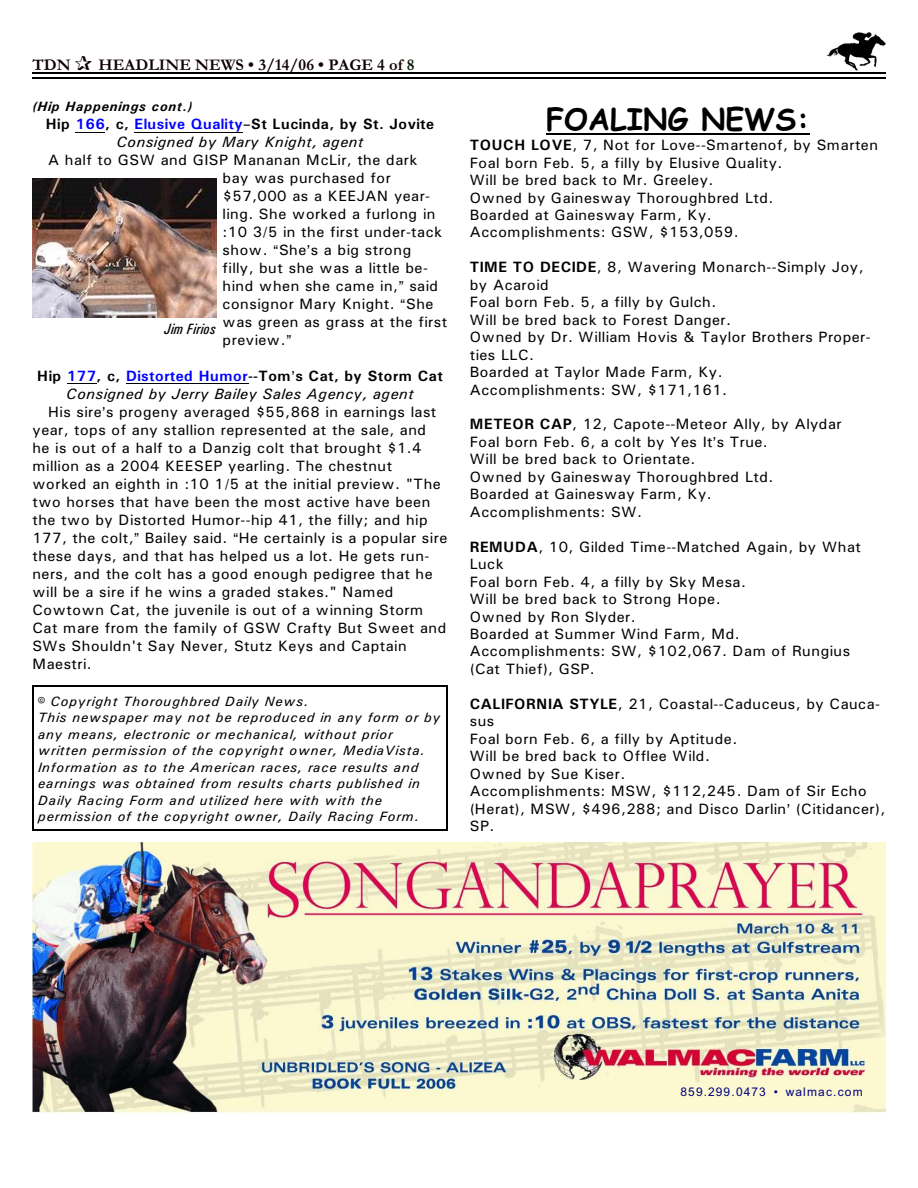
<style>
.page{position:relative;width:918px;height:1188px;background:#fff}
.page>*{position:absolute;margin:0;border:0;box-sizing:border-box;transform-origin:0 0}
.t1{font:700 30px "Comic Sans MS";color:#000}
.t2{font:700 16.5px "Garamond";letter-spacing:.005em;color:#0f0000}
.t3{font:15px/17.4px "Univers";letter-spacing:.03em;color:#000}
.t4{font:italic 15px/18.1px "Univers";letter-spacing:.03em;color:#000;text-align:center}
.t5{font:700 15px/18px "Univers";letter-spacing:.03em;color:#000;text-align:center}
.t6{font:italic 15px "Univers Condensed";letter-spacing:.01em;color:#000}
.t7{font:italic 13.5px/16.5px "Univers";letter-spacing:.065em;color:#000}
.t8{font:italic 700 13.5px "Univers";letter-spacing:.065em;color:#000}
.t9{font:12px "Arial";letter-spacing:.09em;color:#000080}
.s1{color:#001400}
.s2{color:#00f}
.s3{font-weight:400;font-style:italic}
.s4{font-weight:700;font-style:normal}
.s5{font-weight:700;font-style:normal;color:#00f}
.s6{font-weight:700}
</style>
<div class="page">
<img style="left:826px;top:32px;width:60px;height:38px">
<hr style="left:32px;top:72px;width:853px;height:1px;background:#000">
<hr style="left:32px;top:77px;width:853px;height:2px;background:#000">
<img style="left:32px;top:842px;width:854px;height:270px">
<hr style="left:32px;top:685px;width:2px;height:145px;background:#000">
<hr style="left:447px;top:685px;width:1px;height:145px;background:#000">
<hr style="left:32px;top:685px;width:416px;height:2px;background:#000">
<hr style="left:32px;top:829px;width:416px;height:1px;background:#000">
<svg style="left:76px;top:132px;width:29px;height:1px"></svg>
<hr style="left:135px;top:132px;width:108px;height:1px;background:#000">
<hr style="left:67px;top:383px;width:30px;height:1px;background:#000">
<hr style="left:126px;top:383px;width:122px;height:1px;background:#000">
<hr style="left:546px;top:133px;width:263px;height:2px;background:#000">
<img style="left:32px;top:178px;width:184px;height:140px">
<p class="t2" style="left:32px;top:59px;width:40px">TDN</p>
<p class="t2" style="left:98px;top:59px;width:318px">HEADLINE NEWS • 3/14/06 • PAGE 4 of <span class="s1">8</span></p>
<p class="t8" style="left:32px;top:102px;width:162px">(Hip Happenings cont.)</p>
<p class="t5" style="left:46px;top:116px;width:390px">Hip <span class="s2">166</span>, c, <span class="s2">Elusive Quality</span> St Lucinda, by St. Jovite<br><span class="s3">Consigned by Mary Knight, agent</span></p>
<p class="t3" style="left:223px;top:152px;width:226px;line-height:18px;text-indent:-175px">A half to GSW and GISP Mananan McLir, the dark<br>bay was purchased for $57,000 as a KEEJAN year&shy;ling. She worked a furlong in :10 3/5 in the first under-tack show. She s a big strong<br>filly, but she was a little be&shy;hind when she came in, said consignor Mary Knight. She was green as grass at the first preview.</p>
<p class="t4" style="left:37px;top:368px;width:407px"><span class="s4">Hip</span> <span class="s5">177</span><span class="s4">, c,</span> <span class="s5">Distorted Humor</span><span class="s4">--Tom s Cat, by Storm Cat<br></span>Consigned by Jerry Bailey Sales Agency, agent</p>
<p class="t3" style="left:32px;top:404px;width:417px;line-height:18px;text-indent:16px">His sire s progeny averaged $55,868 in earnings last year, tops of any stallion represented at the sale, and<br>he is out of a half to a Danzig colt that brought $1.4 million as a 2004 KEESEP yearling. The chestnut worked an eighth in :10 1/5 at the initial preview. "The two horses that have been the most active have been the two by Distorted Humor--hip 41, the filly; and hip 177, the colt, Bailey said. He certainly is a popular sire these days, and that has helped us a lot. He gets run&shy;ners, and the colt has a good enough pedigree that he will be a sire if he wins a graded stakes." Named Cowtown Cat, the juvenile is out of a winning Storm Cat mare from the family of GSW Crafty But Sweet and SWs Shouldn't Say Never, Stutz Keys and Captain Maestri.</p>
<p class="t6" style="left:164px;top:324px;width:53px">Jim Firios</p>
<p class="t7" style="left:38px;top:694px;width:404px;text-indent:12px">Copyright Thoroughbred Daily News.<br>This newspaper may not be reproduced in any form or by any means, electronic or mechanical, without prior written permission of the copyright owner, MediaVista.<br>Information as to the American races, race results and earnings was obtained from results charts published in Daily Racing Form and utilized here with with the permission of the copyright owner, Daily Racing Form.</p>
<h1 class="t1" style="left:546px;top:106px;width:265px">FOALING NEWS:</h1>
<p class="t3" style="left:470px;top:138px;width:410px"><span class="s6">TOUCH LOVE</span>, 7, Not for Love--Smartenof, by Smarten Foal born Feb. 5, a filly by Elusive Quality.<br>Will be bred back to Mr. Greeley.<br>Owned by Gainesway Thoroughbred Ltd.<br>Boarded at Gainesway Farm, Ky.<br>Accomplishments: GSW, $153,059.</p>
<p class="t3" style="left:470px;top:260px;width:403px"><span class="s6">TIME TO DECIDE</span>, 8, Wavering Monarch--Simply Joy, by Acaroid<br>Foal born Feb. 5, a filly by Gulch.<br>Will be bred back to Forest Danger.<br>Owned by Dr. William Hovis &amp; Taylor Brothers Proper&shy;ties LLC.<br>Boarded at Taylor Made Farm, Ky.<br>Accomplishments: SW, $171,161.</p>
<p class="t3" style="left:470px;top:417px;width:374px"><span class="s6">METEOR CAP</span>, 12, Capote--Meteor Ally, by Alydar Foal born Feb. 6, a colt by Yes It s True.<br>Will be bred back to Orientate.<br>Owned by Gainesway Thoroughbred Ltd.<br>Boarded at Gainesway Farm, Ky.<br>Accomplishments: SW.</p>
<p class="t3" style="left:470px;top:539px;width:393px"><span class="s6">REMUDA</span>, 10, Gilded Time--Matched Again, by What<br>Luck<br>Foal born Feb. 4, a filly by Sky Mesa.<br>Will be bred back to Strong Hope.<br>Owned by Ron Slyder.<br>Boarded at Summer Wind Farm, Md.<br>Accomplishments: SW, $102,067. Dam of Rungius (Cat Thief), GSP.</p>
<p class="t3" style="left:470px;top:696px;width:417px"><span class="s6">CALIFORNIA STYLE</span>, 21, Coastal--Caduceus, by Cauca&shy;sus<br>Foal born Feb. 6, a filly by Aptitude.<br>Will be bred back to Offlee Wild.<br>Owned by Sue Kiser.<br>Accomplishments: MSW, $112,245. Dam of Sir Echo (Herat), MSW, $496,288; and Disco Darlin (Citidancer),<br>SP.</p>
<p class="t9" style="left:681px;top:1087px;width:184px">859.299.0473 • walmac.com</p>
</div>
